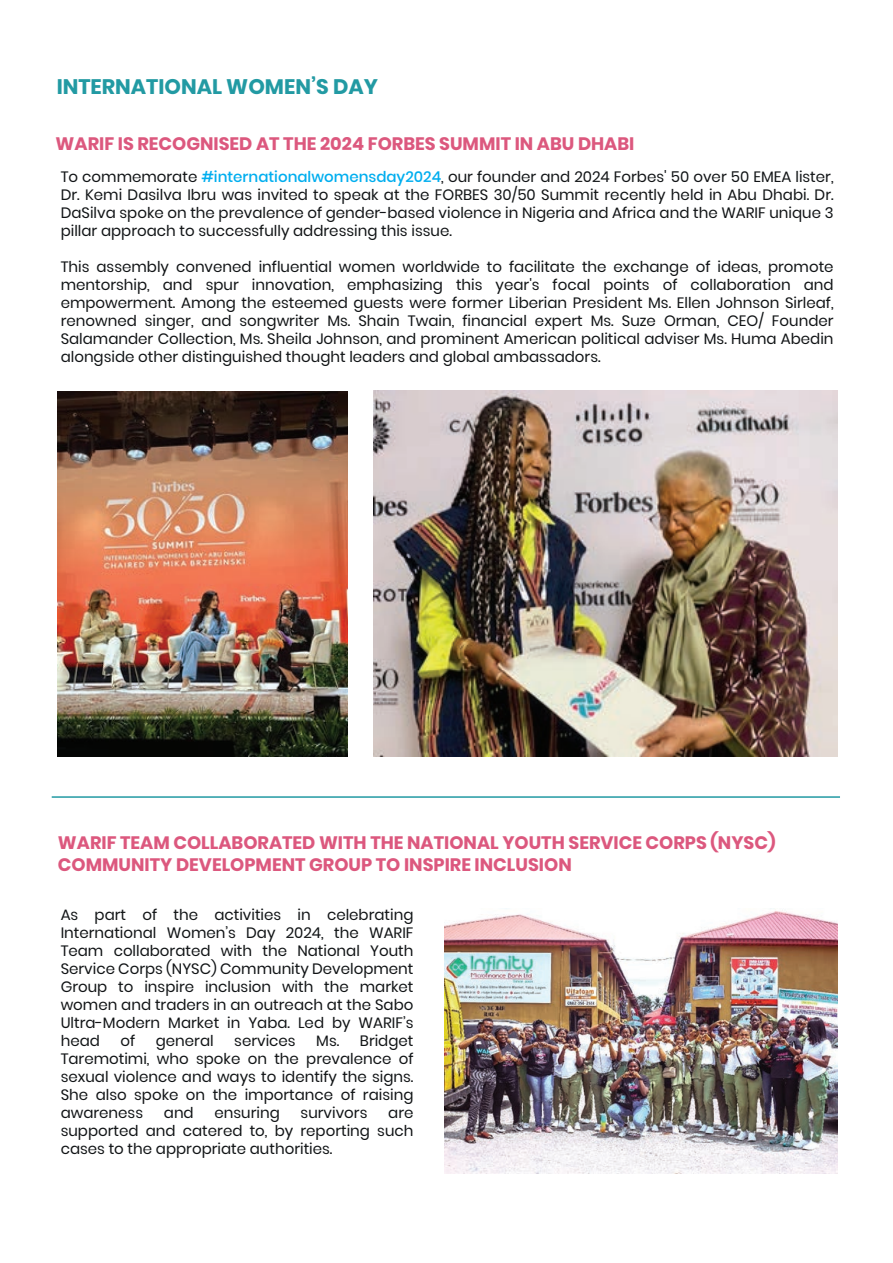
<style>
.page{position:relative;width:893px;height:1263px;background:#fff}
.page>*{position:absolute;margin:0;border:0;box-sizing:border-box;transform-origin:0 0}
.t1{font:700 21px "Poppins";color:#229aa3}
.t2{font:700 18px/21.6px "Poppins";color:#dc587e}
.t3{font:15px/18px "Poppins";color:#111416;text-align:justify}
.s1{font-weight:500;color:#00aeef}
</style>
<div class="page">
<hr style="left:52px;top:796px;width:788px;height:2px;background:#229aa3">
<img style="left:58px;top:391px;width:290px;height:366px">
<img style="left:374px;top:390px;width:463px;height:367px">
<img style="left:445px;top:908px;width:392px;height:266px">
<h1 class="t1" style="left:57px;top:74px;width:323px">INTERNATIONAL WOMEN’S DAY</h1>
<p class="t2" style="left:56px;top:133px;width:580px">WARIF IS RECOGNISED AT THE 2024 FORBES SUMMIT IN ABU DHABI</p>
<p class="t3" style="left:61px;top:168px;width:774px">To commemorate <span class="s1">#internationalwomensday2024</span>, our founder and 2024 Forbes' 50 over 50 EMEA lister, Dr. Kemi Dasilva Ibru was invited to speak at the FORBES 30/50 Summit recently held in Abu Dhabi. Dr.<br>DaSilva spoke on the prevalence of gender-based violence in Nigeria and Africa and the WARIF unique 3 pillar approach to successfully addressing this issue.</p>
<p class="t3" style="left:61px;top:258px;width:774px">This assembly convened influential women worldwide to facilitate the exchange of ideas, promote mentorship, and spur innovation, emphasizing this year's focal points of collaboration and empowerment. Among the esteemed guests were former Liberian President Ms. Ellen Johnson Sirleaf, renowned singer, and songwriter Ms. Shain Twain, financial expert Ms. Suze Orman, CEO/ Founder Salamander Collection, Ms. Sheila Johnson, and prominent American political adviser Ms. Huma Abedin alongside other distinguished thought leaders and global ambassadors.</p>
<p class="t2" style="left:58px;top:832px;width:719px">WARIF TEAM COLLABORATED WITH THE NATIONAL YOUTH SERVICE CORPS (NYSC)<br>COMMUNITY DEVELOPMENT GROUP TO INSPIRE INCLUSION</p>
<p class="t3" style="left:61px;top:906px;width:354px">As part of the activities in celebrating International Women’s Day 2024, the WARIF Team collaborated with the National Youth Service Corps (NYSC) Community Development Group to inspire inclusion with the market women and traders in an outreach at the Sabo Ultra-Modern Market in Yaba. Led by WARIF’s head</p>
<p class="t3" style="left:120px;top:1032px;width:16px">of</p>
<p class="t3" style="left:156px;top:1032px;width:59px">general</p>
<p class="t3" style="left:234px;top:1032px;width:63px">services</p>
<p class="t3" style="left:61px;top:1032px;width:354px;text-indent:256px">Ms. Bridget Taremotimi, who spoke on the prevalence of sexual violence and ways to identify the signs.<br>She also spoke on the importance of raising awareness</p>
<p class="t3" style="left:164px;top:1104px;width:31px">and</p>
<p class="t3" style="left:215px;top:1104px;width:67px">ensuring</p>
<p class="t3" style="left:301px;top:1104px;width:68px">survivors</p>
<p class="t3" style="left:61px;top:1104px;width:354px;text-indent:328px">are supported and catered to, by reporting such cases to the appropriate authorities.</p>
</div>
